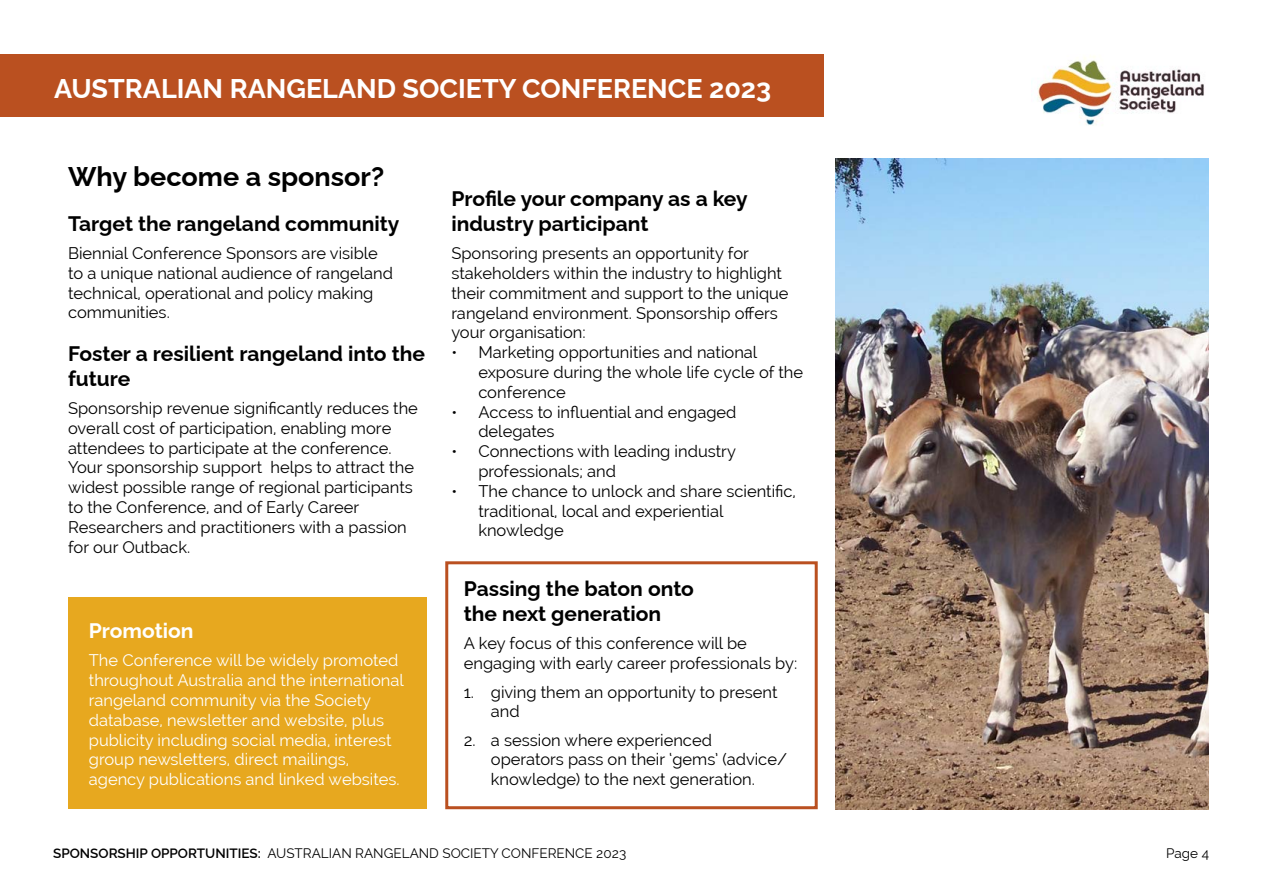
<style>
.page{position:relative;width:1263px;height:893px;background:#fff}
.page>*{position:absolute;margin:0;border:0;box-sizing:border-box;transform-origin:0 0}
.t1{font:700 27px "Raleway";color:#fff}
.t2{font:700 27px "Raleway";color:#000}
.t3{font:700 21px/25.2px "Raleway";color:#000}
.t4{font:700 21px "Raleway";color:#fff}
.t5{font:16.5px/19.8px "Raleway";color:#000}
.t6{font:16.5px/19.8px "Raleway";color:#fff}
.t7{font:13.5px "Raleway";color:#000}
.s1{font-weight:600}
</style>
<div class="page">
<div style="left:0;top:54px;width:824px;height:63px;background:#ba5020"></div>
<img style="left:1037px;top:56px;width:167px;height:69px">
<img style="left:835px;top:158px;width:374px;height:651px">
<div style="left:68px;top:597px;width:359px;height:212px;background:#e7a81f"></div>
<div style="left:445px;top:561px;width:373px;height:248px;border:3px solid #ba5020"></div>
<h1 class="t1" style="left:54px;top:67px;width:719px">AUSTRALIAN RANGELAND SOCIETY CONFERENCE 2023</h1>
<h1 class="t2" style="left:68px;top:155px;width:318px">Why become a sponsor?</h1>
<p class="t3" style="left:68px;top:208px;width:333px">Target the rangeland community</p>
<p class="t5" style="left:68px;top:243px;width:326px">Biennial Conference Sponsors are visible to a unique national audience of rangeland technical, operational and policy making communities.</p>
<p class="t3" style="left:68px;top:338px;width:358px">Foster a resilient rangeland into the future</p>
<p class="t5" style="left:68px;top:398px;width:351px">Sponsorship revenue significantly reduces the overall cost of participation, enabling more attendees to participate at the conference.<br>Your sponsorship support helps to attract the widest possible range of regional participants to the Conference, and of Early Career Researchers and practitioners with a passion for our Outback.</p>
<p class="t4" style="left:89px;top:614px;width:106px">Promotion</p>
<p class="t6" style="left:89px;top:651px;width:316px">The Conference will be widely promoted throughout Australia and the international rangeland community via the Society database, newsletter and website, plus publicity including social media, interest group newsletters, direct mailings, agency publications and linked websites.</p>
<p class="t3" style="left:451px;top:183px;width:298px">Profile your company as a key industry participant</p>
<p class="t5" style="left:451px;top:243px;width:339px">Sponsoring presents an opportunity for stakeholders within the industry to highlight their commitment and support to the unique rangeland environment. Sponsorship offers your organisation:</p>
<p class="t5" style="left:478px;top:342px;width:326px;text-indent:-27px">• Marketing opportunities and national exposure during the whole life cycle of the conference</p>
<p class="t5" style="left:478px;top:402px;width:260px;text-indent:-27px">• Access to influential and engaged delegates</p>
<p class="t5" style="left:478px;top:441px;width:259px;text-indent:-27px">• Connections with leading industry professionals; and</p>
<p class="t5" style="left:478px;top:481px;width:319px;text-indent:-27px">• The chance to unlock and share scientific, traditional, local and experiential knowledge</p>
<p class="t3" style="left:464px;top:574px;width:232px">Passing the baton onto the next generation</p>
<p class="t5" style="left:464px;top:634px;width:335px">A key focus of this conference will be engaging with early career professionals by:</p>
<p class="t5" style="left:491px;top:682px;width:288px;text-indent:-27px">1. giving them an opportunity to present and</p>
<p class="t5" style="left:491px;top:730px;width:298px;text-indent:-27px">2. a session where experienced operators pass on their ‘gems’ (advice/ knowledge) to the next generation.</p>
<p class="t7" style="left:53px;top:845px;width:575px"><span class="s1">SPONSORSHIP OPPORTUNITIES:</span> AUSTRALIAN RANGELAND SOCIETY CONFERENCE 2023</p>
<p class="t7" style="left:1166px;top:845px;width:44px">Page 4</p>
</div>
